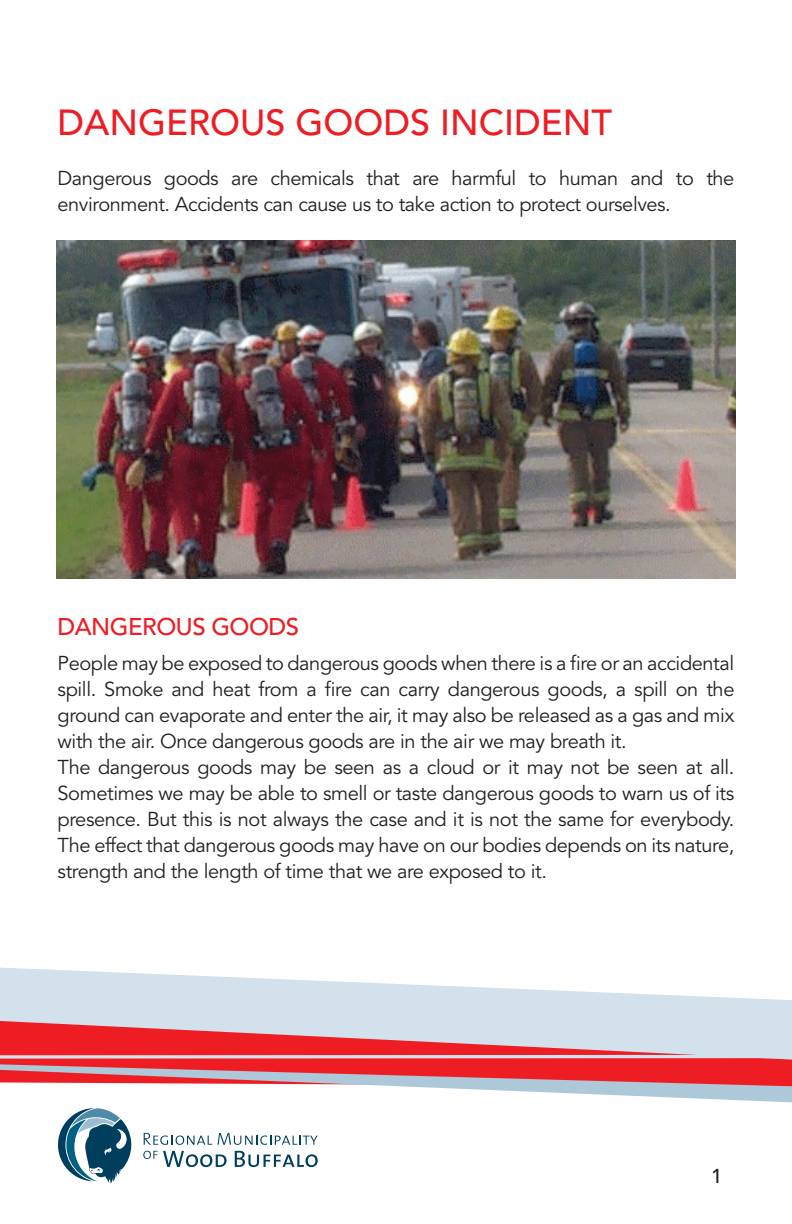
<style>
.page{position:relative;width:792px;height:1224px;background:#fff}
.page>*{position:absolute;margin:0;border:0;box-sizing:border-box;transform-origin:0 0}
.t1{font:500 36px "Avenir LT Std";color:#ee1d23}
.t2{font:500 24px "Avenir LT Std";letter-spacing:-.02em;color:#ee1d23}
.t3{font:20px/26px "Avenir LT Std";letter-spacing:-.02em;color:#231f20}
.t4{font:500 20px "Avenir LT Std";color:#231f20}
</style>
<div class="page">
<svg style="left:0;top:968px;width:792px;height:53px;fill:#d2e1eb"></svg>
<svg style="left:0;top:1021px;width:792px;height:43px;background:#e07c84"></svg>
<svg style="left:0;top:1064px;width:792px;height:38px"></svg>
<svg style="left:0;top:1055px;width:792px;height:4px;background:#d6bec7"></svg>
<svg style="left:144px;top:1133px;width:68px;height:12px"></svg>
<svg style="left:218px;top:1133px;width:100px;height:12px"></svg>
<svg style="left:235px;top:1151px;width:83px;height:16px"></svg>
<svg style="left:143px;top:1151px;width:84px;height:16px"></svg>
<svg style="left:58px;top:1108px;width:73px;height:76px"></svg>
<img style="left:56px;top:240px;width:680px;height:338px">
<h1 class="t1" style="left:58px;top:102px;width:556px">DANGEROUS GOODS INCIDENT</h1>
<p class="t3" style="left:58px;top:166px;width:678px">Dangerous goods are chemicals that are harmful to human and to the environment. Accidents can cause us to take action to protect ourselves.</p>
<p class="t2" style="left:58px;top:613px;width:226px">DANGEROUS GOODS</p>
<p class="t3" style="left:58px;top:651px;width:678px">People may be exposed to dangerous goods when there is a fire or an accidental spill. Smoke and heat from a fire can carry dangerous goods, a spill on the ground can evaporate and enter the air, it may also be released as a gas and mix with the air. Once dangerous goods are in the air we may breath it.<br>The dangerous goods may be seen as a cloud or it may not be seen at all.<br>Sometimes we may be able to smell or taste dangerous goods to warn us of its presence. But this is not always the case and it is not the same for everybody.<br>The effect that dangerous goods may have on our bodies depends on its nature, strength and the length of time that we are exposed to it.</p>
<p class="t4" style="left:711px;top:1164px;width:13px">1</p>
</div>
